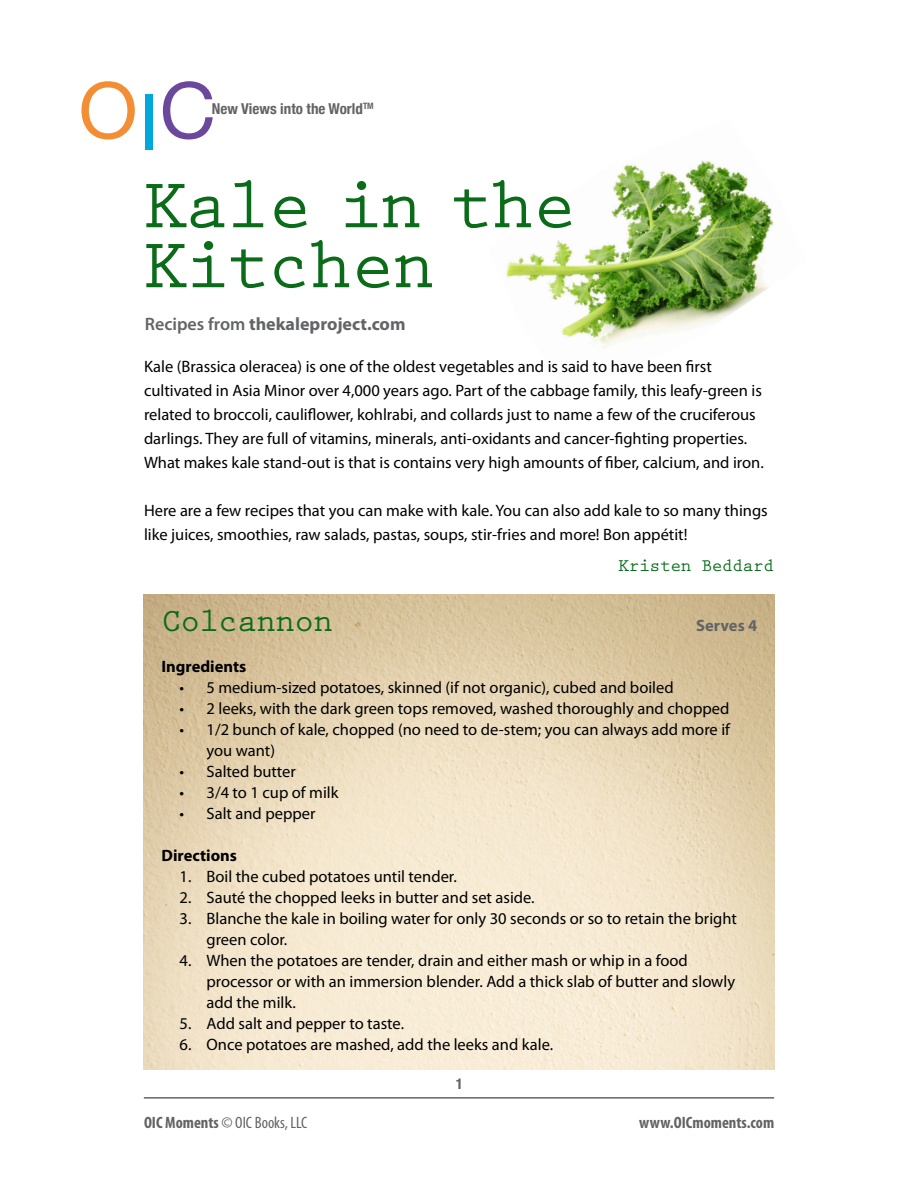
<style>
.page{position:relative;width:918px;height:1188px;background:#fff}
.page>*{position:absolute;margin:0;border:0;box-sizing:border-box;transform-origin:0 0}
.t1{font:78px "Helvetica Neue";color:#f48e35}
.t2{font:700 72px/60px "Prestige Elite Std";letter-spacing:-.025em;color:#0a6c19}
.t3{font:700 33px "Prestige Elite Std";letter-spacing:-.025em;color:#0a6c19}
.t4{font:700 18px "Myriad Pro";color:#636466}
.t5{font:700 18px "Prestige Elite Std";letter-spacing:-.025em;color:#0a6c19}
.t6{font:16.5px/24px "Myriad Pro";color:#000}
.t7{font:condensed 16.5px "Myriad Pro";color:#636366}
.t8{font:700 16.5px "Myriad Pro";color:#000}
.t9{font:700 condensed 16.5px "Myriad Pro";color:#636366}
.t10{font:700 16.5px "Myriad Pro";color:#636466}
.t11{font:700 condensed 15px "Helvetica Neue";color:#636366}
.s1{color:#00a8dc}
.s2{color:#6c489c}
.s3{font-weight:600}
.s4{font-weight:700}
</style>
<div class="page">
<hr style="left:144px;top:1097px;width:630px;height:2px;background:#636466">
<img style="left:506px;top:160px;width:268px;height:188px">
<img style="left:144px;top:594px;width:630px;height:475px">
<p class="t1" style="left:78px;top:54px;width:139px">O<span class="s1">I</span><span class="s2">C</span></p>
<p class="t11" style="left:212px;top:97px;width:163px">New Views into the World<sup>TM</sup></p>
<p class="t2" style="left:144px;top:177px;width:433px">Kale in the<br>Kitchen</p>
<p class="t4" style="left:145px;top:312px;width:262px"><span class="s3">Recipes from</span> thekaleproject.com</p>
<p class="t6" style="left:144px;top:355px;width:621px">Kale (Brassica oleracea) is one of the oldest vegetables and is said to have been first cultivated in Asia Minor over 4,000 years ago. Part of the cabbage family, this leafy-green is related to broccoli, cauliflower, kohlrabi, and collards just to name a few of the cruciferous darlings. They are full of vitamins, minerals, anti-oxidants and cancer-fighting properties.<br>What makes kale stand-out is that is contains very high amounts of fiber, calcium, and iron.</p>
<p class="t6" style="left:144px;top:499px;width:625px">Here are a few recipes that you can make with kale. You can also add kale to so many things like juices, smoothies, raw salads, pastas, soups, stir-fries and more! Bon appétit!</p>
<p class="t5" style="left:619px;top:556px;width:157px">Kristen Beddard</p>
<p class="t3" style="left:162px;top:603px;width:173px">Colcannon</p>
<p class="t10" style="left:696px;top:615px;width:63px">Serves 4</p>
<p class="t8" style="left:162px;top:656px;width:86px">Ingredients</p>
<p class="t6" style="left:180px;top:675px;width:496px">• 5 medium-sized potatoes, skinned (if not organic), cubed and boiled</p>
<p class="t6" style="left:180px;top:696px;width:551px">• 2 leeks, with the dark green tops removed, washed thoroughly and chopped</p>
<p class="t6" style="left:207px;top:719px;width:525px;line-height:21px;text-indent:-27px">• 1/2 bunch of kale, chopped (no need to de-stem; you can always add more if you want)</p>
<p class="t6" style="left:180px;top:759px;width:118px">• Salted butter</p>
<p class="t6" style="left:180px;top:780px;width:160px">• 3/4 to 1 cup of milk</p>
<p class="t6" style="left:180px;top:801px;width:137px">• Salt and pepper</p>
<p class="t8" style="left:162px;top:845px;width:77px">Directions</p>
<p class="t6" style="left:180px;top:864px;width:279px">1. Boil the cubed potatoes until tender.</p>
<p class="t6" style="left:180px;top:885px;width:357px">2. Sauté the chopped leeks in butter and set aside.</p>
<p class="t6" style="left:207px;top:908px;width:532px;line-height:21px;text-indent:-27px">3. Blanche the kale in boiling water for only 30 seconds or so to retain the bright green color.</p>
<p class="t6" style="left:207px;top:950px;width:530px;line-height:21px;text-indent:-27px">4. When the potatoes are tender, drain and either mash or whip in a food processor or with an immersion blender. Add a thick slab of butter and slowly add the milk.</p>
<p class="t6" style="left:180px;top:1011px;width:226px">5. Add salt and pepper to taste.</p>
<p class="t6" style="left:180px;top:1032px;width:375px">6. Once potatoes are mashed, add the leeks and kale.</p>
<p class="t11" style="left:456px;top:1071px;width:9px">1</p>
<p class="t7" style="left:144px;top:1113px;width:165px"><span class="s4">OIC Moments</span> © OIC Books, LLC</p>
<p class="t9" style="left:639px;top:1112px;width:137px">www.OICmoments.com</p>
</div>
